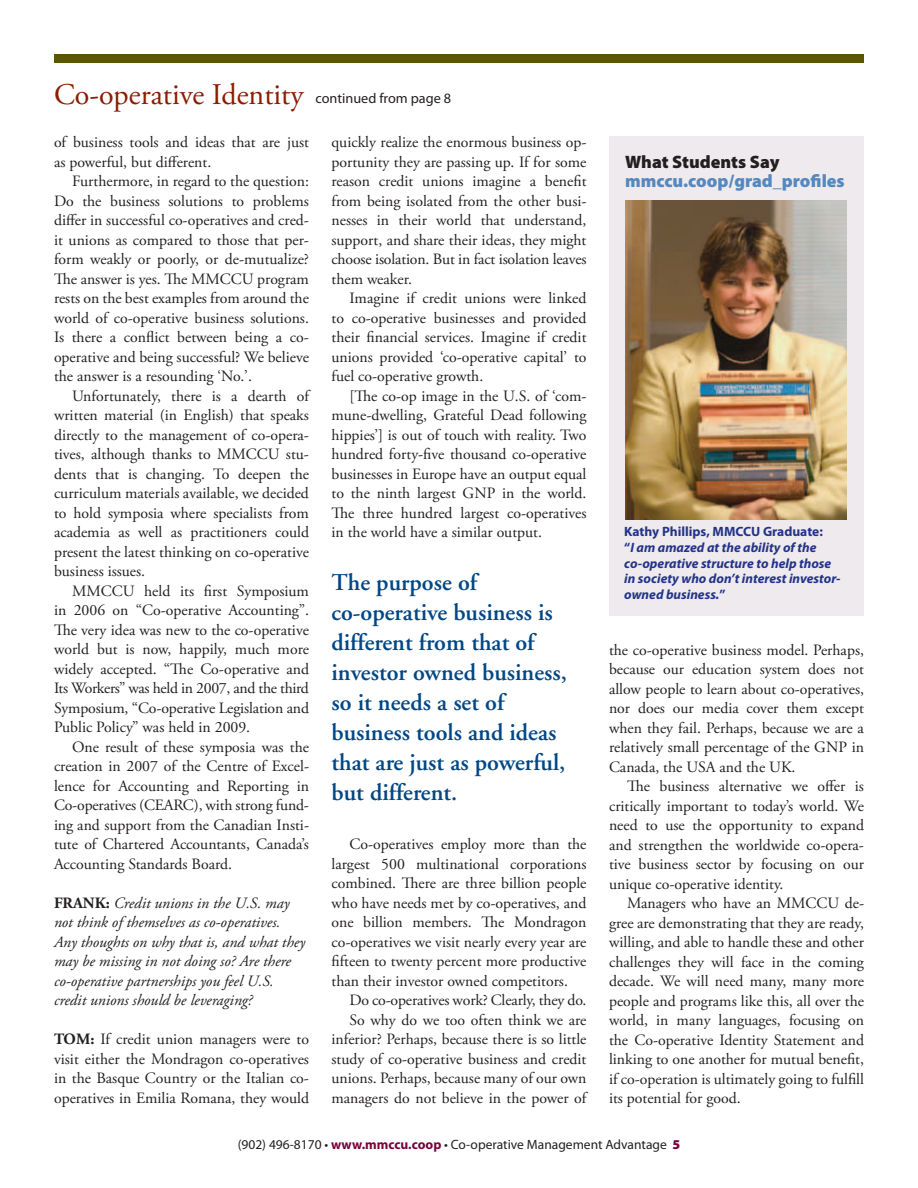
<style>
.page{position:relative;width:918px;height:1188px;background:#fff}
.page>*{position:absolute;margin:0;border:0;box-sizing:border-box;transform-origin:0 0}
.t1{font:30px "Adobe Garamond Pro";color:#8a1d03}
.t2{font:600 24px/30px "Adobe Garamond";color:#004785}
.t3{font:900 18px "Myriad Pro";color:#5488bf}
.t4{font:900 18px "Myriad Pro";letter-spacing:-.005em;color:#231f20}
.t5{font:15.75px/19.5px "Adobe Garamond Pro";color:#231f20;text-align:justify}
.t6{font:italic 15.75px/19.5px "Adobe Garamond Pro";color:#231f20}
.t7{font:italic 700 13.5px/15.8px "Myriad Pro";color:#233389}
.t8{font:13.5px "Myriad Pro";color:#231f20}
.s1{font-family:"Myriad Pro";font-size:14.25px;color:#231f20}
.s2{font-weight:700;font-style:normal}
.s3{font-weight:700}
.s4{font-style:normal}
.s5{font-weight:700;color:#7a003c}
.s6{font-weight:900;color:#7a003c}
</style>
<div class="page">
<div style="left:610px;top:136px;width:254px;height:480px;background:#eeeaed"></div>
<div style="left:54px;top:54px;width:810px;height:9px;background:#5b5600"></div>
<img style="left:625px;top:200px;width:221px;height:319px">
<h1 class="t1" style="left:54px;top:76px;width:399px">Co-operative Identity <span class="s1">continued from page 8</span></h1>
<p class="t5" style="left:332px;top:133px;width:257px">quickly realize the enormous business op&shy;portunity they are passing up. If for some reason credit unions imagine a benefit from being isolated from the other busi&shy;nesses in their world that understand, support, and share their ideas, they might choose isolation. But in fact isolation leaves them weaker.</p>
<p class="t5" style="left:332px;top:289px;width:257px;text-indent:18px">Imagine if credit unions were linked to co-operative businesses and provided their financial services. Imagine if credit unions provided ‘co-operative capital’ to fuel co-operative growth.</p>
<p class="t5" style="left:332px;top:387px;width:257px;text-indent:18px">[The co-op image in the U.S. of ‘com&shy;mune-dwelling, Grateful Dead following hippies’] is out of touch with reality. Two hundred forty-five thousand co-operative businesses in Europe have an output equal to the ninth largest GNP in the world.<br>The three hundred largest co-operatives in the world have a similar output.</p>
<p class="t5" style="left:54px;top:133px;width:257px">of business tools and ideas that are just as powerful, but different.</p>
<p class="t5" style="left:54px;top:172px;width:257px;text-indent:18px">Furthermore, in regard to the question:<br>Do the business solutions to problems differ in successful co-operatives and cred&shy;it unions as compared to those that per&shy;form weakly or poorly, or de-mutualize?<br>The answer is yes. The MMCCU program rests on the best examples from around the world of co-operative business solutions.<br>Is there a conflict between being a co&shy;operative and being successful? We believe the answer is a resounding ‘No.’.</p>
<p class="t5" style="left:54px;top:387px;width:257px;text-indent:18px">Unfortunately, there is a dearth of written material (in English) that speaks directly to the management of co-opera&shy;tives, although thanks to MMCCU stu&shy;dents that is changing. To deepen the curriculum materials available, we decided to hold symposia where specialists from academia as well as practitioners could present the latest thinking on co-operative business issues.</p>
<p class="t5" style="left:54px;top:582px;width:257px;text-indent:18px">MMCCU held its first Symposium in 2006 on “Co-operative Accounting”.<br>The very idea was new to the co-operative world but is now, happily, much more widely accepted. “The Co-operative and Its Workers” was held in 2007, and the third Symposium, “Co-operative Legislation and Public Policy” was held in 2009.</p>
<p class="t5" style="left:54px;top:738px;width:257px;text-indent:18px">One result of these symposia was the creation in 2007 of the Centre of Excel&shy;lence for Accounting and Reporting in Co-operatives (CEARC), with strong fund&shy;ing and support from the Canadian Insti&shy;tute of Chartered Accountants, Canada’s Accounting Standards Board.</p>
<p class="t6" style="left:54px;top:894px;width:253px"><span class="s2">FRANK:</span> Credit unions in the U.S. may not think of themselves as co-operatives.<br>Any thoughts on why that is, and what they may be missing in not doing so? Are there co-operative partnerships you feel U.S. credit unions should be leveraging?</p>
<p class="t5" style="left:54px;top:1030px;width:257px"><span class="s3">TOM:</span> If credit union managers were to visit either the Mondragon co-operatives in the Basque Country or the Italian co&shy;operatives in Emilia Romana, they would</p>
<h2 class="t2" style="left:332px;top:568px;width:237px">The purpose of co-operative business is different from that of investor owned business, so it needs a set of business tools and ideas that are just as powerful, but different.</h2>
<p class="t5" style="left:332px;top:835px;width:257px;text-indent:18px">Co-operatives employ more than the largest 500 multinational corporations combined. There are three billion people who have needs met by co-operatives, and one billion members. The Mondragon co-operatives we visit nearly every year are fifteen to twenty percent more productive than their investor owned competitors.</p>
<p class="t5" style="left:332px;top:991px;width:257px;text-align:right">Do co-operatives work? Clearly, they do.<br>So why do we too often think we are inferior? Perhaps, because there is so little study of co-operative business and credit unions. Perhaps, because many of our own managers do not believe in the power of</p>
<p class="t4" style="left:625px;top:151px;width:156px">What Students Say</p>
<p class="t3" style="left:625px;top:171px;width:221px">mmccu.coop/grad_profiles</p>
<p class="t7" style="left:624px;top:523px;width:218px"><span class="s4">Kathy Phillips, MMCCU Graduate:<br>“</span>I am amazed at the ability of the co-operative structure to help those in society who don’t interest investor&shy;owned business.<span class="s4">”</span></p>
<p class="t5" style="left:609px;top:640px;width:257px">the co-operative business model. Perhaps, because our education system does not allow people to learn about co-operatives, nor does our media cover them except when they fail. Perhaps, because we are a relatively small percentage of the GNP in Canada, the USA and the UK.</p>
<p class="t5" style="left:609px;top:777px;width:257px;text-indent:18px">The business alternative we offer is critically important to today’s world. We need to use the opportunity to expand and strengthen the worldwide co-opera&shy;tive business sector by focusing on our unique co-operative identity.</p>
<p class="t5" style="left:609px;top:894px;width:257px;text-indent:18px">Managers who have an MMCCU de&shy;gree are demonstrating that they are ready, willing, and able to handle these and other challenges they will face in the coming decade. We will need many, many more people and programs like this, all over the world, in many languages, focusing on the Co-operative Identity Statement and linking to one another for mutual benefit, if co-operation is ultimately going to fulfill its potential for good.</p>
<p class="t8" style="left:238px;top:1136px;width:444px">(902) 496-8170 • <span class="s5">www.mmccu.coop</span> • Co-operative Management Advantage <span class="s6">5</span></p>
</div>
